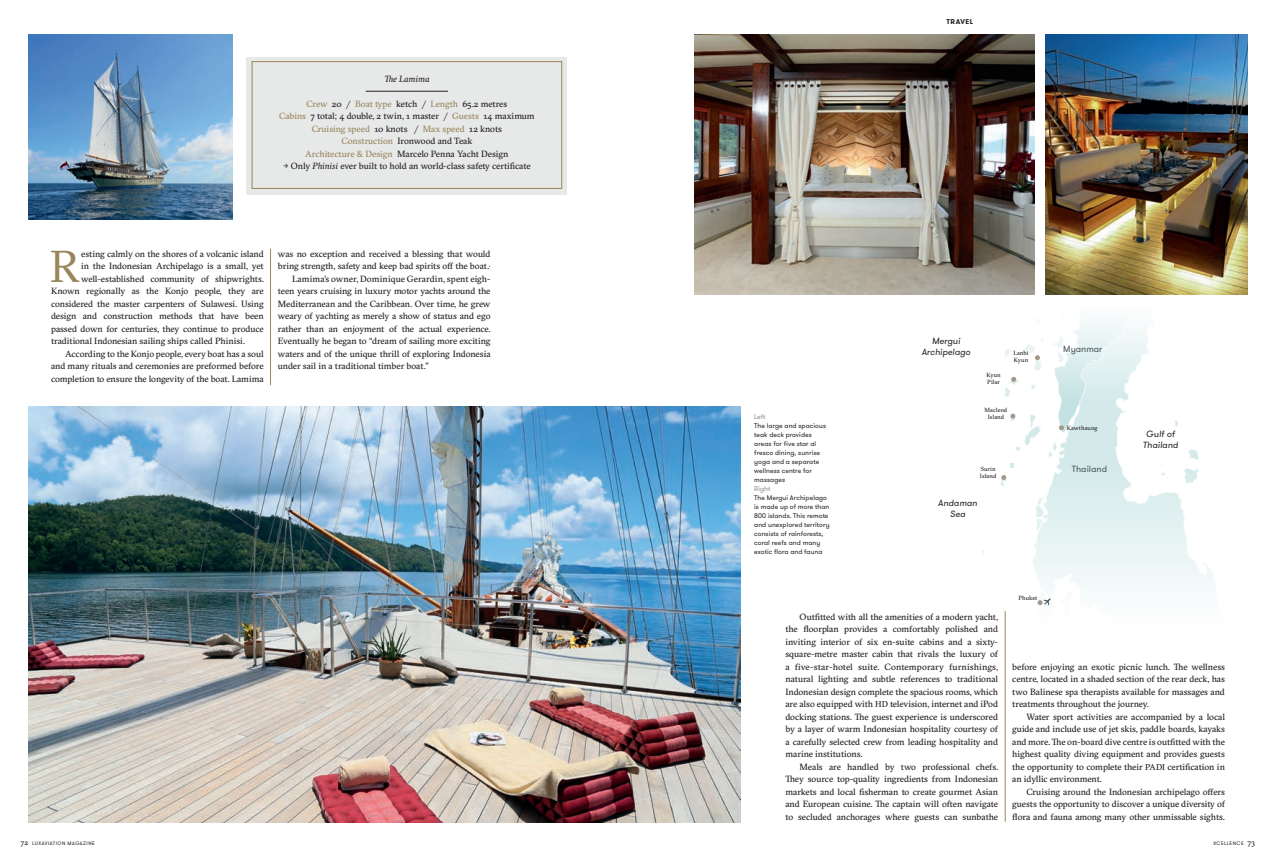
<style>
.page{position:relative;width:1276px;height:865px;background:#fff}
.page>*{position:absolute;margin:0;border:0;box-sizing:border-box;transform-origin:0 0}
.t1{font:44.6px "GT Sectra Trial";color:#99855a}
.t2{font:9px/12.5px "GT Sectra";letter-spacing:-.005em;color:#231f20;text-align:justify}
.t3{font:9px "GT Sectra";letter-spacing:.015em;color:#231f20}
.t4{font:italic 9px/11px "GT Walsheim";letter-spacing:.005em;color:#231f20;text-align:center}
.t5{font:9px "GT Walsheim";letter-spacing:.005em;color:#475359}
.t6{font:italic 9px "GT Sectra";color:#231f20}
.t7{font:700 7px "GT Walsheim";letter-spacing:.085em;color:#231f20}
.t8{font:6.8px/9px "GT Walsheim";letter-spacing:.01em;color:#231f20}
.t9{font:6.8px "GT Walsheim";letter-spacing:.01em;color:#858d91}
.t10{font:6px/7.2px "GT Sectra";letter-spacing:.01em;color:#231f20}
.t11{font:5px "GT Walsheim";letter-spacing:.105em;color:#231f20}
.s1{color:#99855a}
.s2{font-style:italic}
.s3{font-size:8.5px}
.s4{font-family:"GT Sectra";font-size:7.5px}
</style>
<div class="page">
<svg style="left:1059px;top:434px;width:59px;height:23px"></svg>
<svg style="left:1049px;top:443px;width:8px;height:14px"></svg>
<svg style="left:1188px;top:449px;width:10px;height:8px"></svg>
<svg style="left:982px;top:457px;width:234px;height:250px"></svg>
<svg style="left:1005px;top:377px;width:13px;height:20px"></svg>
<svg style="left:1010px;top:413px;width:31px;height:38px"></svg>
<svg style="left:1022px;top:339px;width:21px;height:32px"></svg>
<svg style="left:1053px;top:321px;width:82px;height:112px"></svg>
<svg style="left:999px;top:475px;width:8px;height:12px"></svg>
<svg style="left:1036px;top:591px;width:18px;height:34px"></svg>
<img style="left:1045px;top:34px;width:202px;height:260px">
<img style="left:694px;top:34px;width:340px;height:260px">
<img style="left:28px;top:34px;width:204px;height:185px">
<img style="left:28px;top:407px;width:712px;height:415px">
<hr style="left:270px;top:249px;width:1px;height:136px;background:#99855a">
<hr style="left:1005px;top:611px;width:1px;height:210px;background:#99855a">
<div style="left:247px;top:57px;width:320px;height:137px;background:#e7e9e9"></div>
<hr style="left:366px;top:91px;width:82px;height:1px;background:#231f20">
<div style="left:252px;top:61px;width:310px;height:128px;border:1px solid #99855a"></div>
<p class="t6" style="left:384px;top:73px;width:46px">The Lamima</p>
<p class="t2" style="left:279px;top:97px;width:257px;text-align:center"><span class="s1">Crew</span> 20 / <span class="s1">Boat type</span> ketch / <span class="s1">Length</span> 65.2 metres<br><span class="s1">Cabins</span> 7 total; 4 double, 2 twin, 1 master / <span class="s1">Guests</span> 14 maximum <span class="s1">Cruising speed</span> 10 knots / <span class="s1">Max speed</span> 12 knots<br><span class="s1">Construction</span> Ironwood and Teak<br><span class="s1">Architecture &amp; Design</span> Marcelo Penna Yacht Design</p>
<p class="t2" style="left:283px;top:160px;width:249px">→ Only <span class="s2">Phinisi</span> ever built to hold an world-class safety certificate</p>
<h1 class="t1" style="left:50px;top:250px;width:31px">R</h1>
<p class="t2" style="left:81px;top:247px;width:184px">esting calmly on the shores of a volcanic island</p>
<p class="t2" style="left:81px;top:260px;width:184px">in the Indonesian Archipelago is a small, yet</p>
<p class="t2" style="left:81px;top:272px;width:184px">well-established community of shipwrights.</p>
<p class="t2" style="left:51px;top:285px;width:214px">Known regionally as the Konjo people, they are</p>
<p class="t2" style="left:51px;top:297px;width:214px">considered the master carpenters of Sulawesi. Using</p>
<p class="t2" style="left:51px;top:310px;width:214px">design and construction methods that have been</p>
<p class="t2" style="left:51px;top:322px;width:214px">passed down for centuries, they continue to produce</p>
<p class="t2" style="left:51px;top:335px;width:195px">traditional Indonesian sailing ships called Phinisi.</p>
<p class="t2" style="left:65px;top:347px;width:200px">According to the Konjo people, every boat has a soul</p>
<p class="t2" style="left:51px;top:360px;width:214px">and many rituals and ceremonies are preformed before</p>
<p class="t2" style="left:51px;top:372px;width:214px">completion to ensure the longevity of the boat. Lamima</p>
<p class="t2" style="left:278px;top:247px;width:214px">was no exception and received a blessing that would</p>
<p class="t2" style="left:278px;top:260px;width:213px">bring strength, safety and keep bad spirits off the boat.</p>
<p class="t3" style="left:292px;top:273px;width:199px">Lamima’s owner, Dominique Gerardin, spent eigh-</p>
<p class="t2" style="left:278px;top:285px;width:214px">teen years cruising in luxury motor yachts around the</p>
<p class="t2" style="left:278px;top:297px;width:214px">Mediterranean and the Caribbean. Over time, he grew</p>
<p class="t2" style="left:278px;top:310px;width:214px">weary of yachting as merely a show of status and ego</p>
<p class="t2" style="left:278px;top:322px;width:214px">rather than an enjoyment of the actual experience.</p>
<p class="t2" style="left:278px;top:335px;width:214px">Eventually he began to “dream of sailing more exciting</p>
<p class="t2" style="left:278px;top:347px;width:214px">waters and of the unique thrill of exploring Indonesia</p>
<p class="t2" style="left:278px;top:360px;width:152px">under sail in a traditional timber boat.”</p>
<p class="t7" style="left:946px;top:17px;width:28px">TRAVEL</p>
<p class="t9" style="left:754px;top:413px;width:13px">Left</p>
<p class="t8" style="left:754px;top:421px;width:73px">The large and spacious teak deck provides areas for five star al fresco dining, sunrise yoga and a separate wellness centre for massages</p>
<p class="t9" style="left:754px;top:485px;width:18px">Right</p>
<p class="t8" style="left:754px;top:493px;width:77px">The Mergui Archipelago is made up of more than<br>800 islands. This remote and unexplored territory consists of rainforests, coral reefs and many exotic flora and fauna</p>
<p class="t4" style="left:922px;top:336px;width:50px">Mergui<br>Archipelago</p>
<p class="t10" style="left:986px;top:371px;width:16px">Kyun<br>Pilar</p>
<p class="t10" style="left:1013px;top:349px;width:17px">Lanbi<br>Kyun</p>
<p class="t10" style="left:984px;top:406px;width:24px;text-align:center">Macleod<br>Island</p>
<p class="t10" style="left:980px;top:465px;width:18px">Surin<br>Island</p>
<p class="t4" style="left:938px;top:498px;width:41px">Andaman<br>Sea</p>
<p class="t5" style="left:1063px;top:343px;width:41px">Myanmar</p>
<p class="t10" style="left:1067px;top:424px;width:32px">Kawthaung</p>
<p class="t5" style="left:1071px;top:463px;width:37px">Thailand</p>
<p class="t10" style="left:1018px;top:594px;width:20px">Phuket</p>
<p class="t4" style="left:1143px;top:428px;width:37px">Gulf of<br>Thailand</p>
<p class="t2" style="left:785px;top:610px;width:214px;text-indent:14px">Outfitted with all the amenities of a modern yacht, the floorplan provides a comfortably polished and inviting interior of six en-suite cabins and a sixty&shy;square-metre master cabin that rivals the luxury of a five-star-hotel suite. Contemporary furnishings, natural lighting and subtle references to traditional Indonesian design complete the spacious rooms, which are also equipped with <span class="s3">HD</span> television, internet and iPod docking stations. The guest experience is underscored by a layer of warm Indonesian hospitality courtesy of a carefully selected crew from leading hospitality and marine institutions.</p>
<p class="t2" style="left:785px;top:760px;width:214px;text-indent:14px">Meals are handled by two professional chefs.<br>They source top-quality ingredients from Indonesian markets and local fisherman to create gourmet Asian and European cuisine. The captain will often navigate to secluded anchorages where guests can sunbathe</p>
<p class="t2" style="left:1012px;top:660px;width:214px">before enjoying an exotic picnic lunch. The wellness centre, located in a shaded section of the rear deck, has two Balinese spa therapists available for massages and treatments throughout the journey.</p>
<p class="t2" style="left:1012px;top:710px;width:214px;text-indent:14px">Water sport activities are accompanied by a local guide and include use of jet skis, paddle boards, kayaks and more. The on-board dive centre is outfitted with the highest quality diving equipment and provides guests the opportunity to complete their <span class="s3">PADI</span> certification in an idyllic environment.</p>
<p class="t2" style="left:1012px;top:785px;width:214px;text-indent:14px">Cruising around the Indonesian archipelago offers guests the opportunity to discover a unique diversity of flora and fauna among many other unmissable sights.</p>
<p class="t11" style="left:21px;top:840px;width:76px"><span class="s4">72</span> LUXAVIATION MAGAZINE</p>
<p class="t11" style="left:1213px;top:840px;width:43px">XCELLENCE <span class="s4">73</span></p>
</div>
